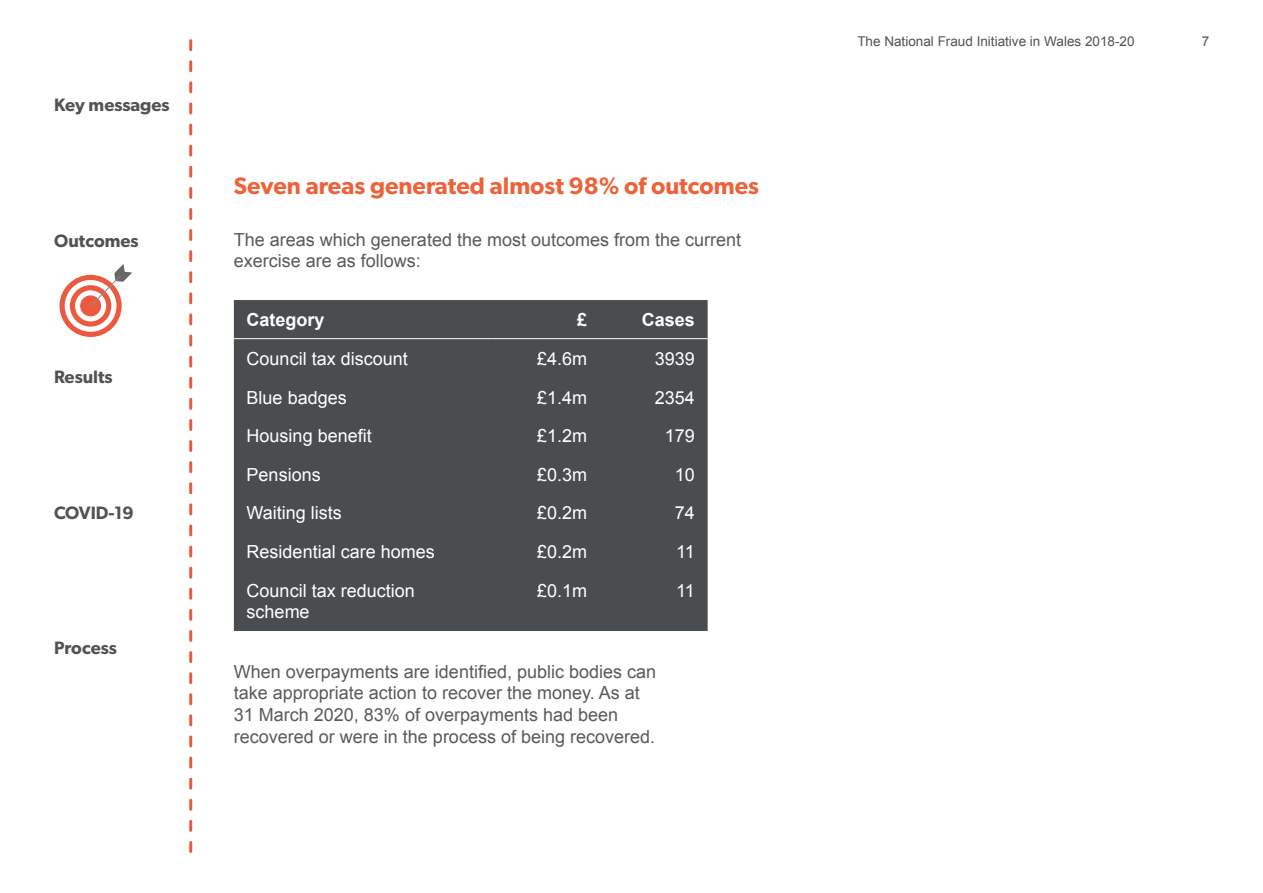
<style>
.page{position:relative;width:1263px;height:893px;background:#fff}
.page>*{position:absolute;margin:0;border:0;box-sizing:border-box;transform-origin:0 0}
.t1{font:600 24px "Gibson";color:#ec633b}
.Body_text{font:18px/21.6px "Arial";color:#585a5d}
.Table_body{font:18px/21.6px "Arial";color:#fff}
.Right_Align{font:18px "Arial";color:#fff}
.t2{font:600 18px "Gibson";color:#515254}
.Table_header_text{font:700 18px "Arial";color:#fff}
.t3{font:13.5px "Arial";color:#515254}
</style>
<div class="page">
<svg style="left:189px;top:41px;width:3px;height:810px"></svg>
<svg style="left:60px;top:264px;width:72px;height:73px"></svg>
<div style="left:234px;top:300px;width:474px;height:331px;background:#494d50"></div>
<hr style="left:234px;top:338px;width:258px;height:1px;background:#fff">
<hr style="left:492px;top:338px;width:108px;height:1px;background:#fff">
<hr style="left:600px;top:338px;width:108px;height:1px;background:#fff">
<p class="t2" style="left:54px;top:94px;width:117px">Key messages</p>
<p class="t2" style="left:54px;top:230px;width:86px">Outcomes</p>
<p class="t2" style="left:54px;top:366px;width:60px">Results</p>
<p class="t2" style="left:54px;top:502px;width:81px">COVID-19</p>
<p class="t2" style="left:54px;top:637px;width:64px">Process</p>
<h2 class="t1" style="left:234px;top:171px;width:527px">Seven areas generated almost 98% of outcomes</h2>
<p class="Body_text" style="left:234px;top:229px;width:509px">The areas which generated the most outcomes from the current exercise are as follows:</p>
<p class="Table_header_text" style="left:247px;top:308px;width:80px">Category</p>
<p class="Table_header_text" style="left:577px;top:308px;width:12px">£</p>
<p class="Table_header_text" style="left:642px;top:308px;width:55px">Cases</p>
<p class="Table_body" style="left:247px;top:348px;width:163px">Council tax discount</p>
<p class="Right_Align" style="left:537px;top:347px;width:52px">£4.6m</p>
<p class="Right_Align" style="left:655px;top:347px;width:42px">3939</p>
<p class="Table_body" style="left:247px;top:387px;width:102px">Blue badges</p>
<p class="Right_Align" style="left:537px;top:385px;width:52px">£1.4m</p>
<p class="Right_Align" style="left:655px;top:385px;width:42px">2354</p>
<p class="Table_body" style="left:247px;top:425px;width:127px">Housing benefit</p>
<p class="Right_Align" style="left:537px;top:424px;width:52px">£1.2m</p>
<p class="Right_Align" style="left:665px;top:424px;width:32px">179</p>
<p class="Table_body" style="left:247px;top:464px;width:76px">Pensions</p>
<p class="Right_Align" style="left:537px;top:463px;width:52px">£0.3m</p>
<p class="Right_Align" style="left:675px;top:463px;width:22px">10</p>
<p class="Table_body" style="left:247px;top:502px;width:97px">Waiting lists</p>
<p class="Right_Align" style="left:537px;top:501px;width:52px">£0.2m</p>
<p class="Right_Align" style="left:675px;top:501px;width:22px">74</p>
<p class="Table_body" style="left:247px;top:541px;width:190px">Residential care homes</p>
<p class="Right_Align" style="left:537px;top:540px;width:52px">£0.2m</p>
<p class="Right_Align" style="left:676px;top:540px;width:20px">11</p>
<p class="Table_body" style="left:247px;top:580px;width:170px">Council tax reduction scheme</p>
<p class="Right_Align" style="left:537px;top:578px;width:52px">£0.1m</p>
<p class="Right_Align" style="left:676px;top:578px;width:20px">11</p>
<p class="Body_text" style="left:234px;top:661px;width:424px">When overpayments are identified, public bodies can take appropriate action to recover the money. As at 31 March 2020, 83% of overpayments had been recovered or were in the process of being recovered.</p>
<p class="t3" style="left:857px;top:32px;width:279px">The National Fraud Initiative in Wales 2018-20</p>
<p class="t3" style="left:1202px;top:32px;width:9px">7</p>
</div>
